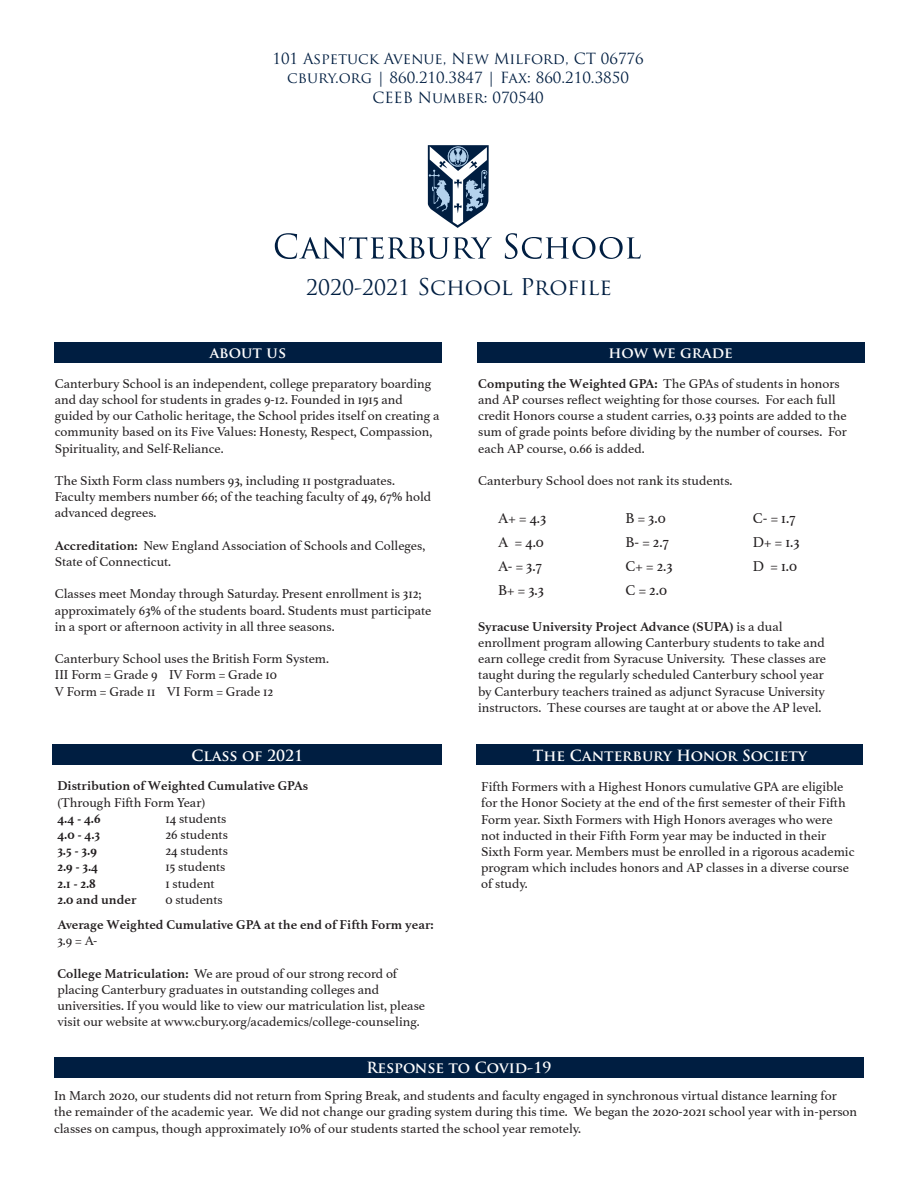
<style>
.page{position:relative;width:918px;height:1188px;background:#fff}
.page>*{position:absolute;margin:0;border:0;box-sizing:border-box;transform-origin:0 0}
.t1{font:22.5px "Trajan Pro";color:#001e41}
.t2{font:15px "Trajan Pro";color:#001e41}
.t3{font:700 15px "Trajan Pro";color:#fff}
.t4{font:15px "Athelas";color:#231f20}
.t5{font:13.5px/16.2px "Athelas";color:#231f20}
.t6{font:700 13.5px/16.2px "Athelas";color:#231f20}
.s1{font-size:21px}
.s2{font-weight:700}
.s3{font-weight:400}
</style>
<div class="page">
<svg style="left:275px;top:145px;width:217px;height:114px"></svg>
<svg style="left:505px;top:233px;width:136px;height:26px"></svg>
<div style="left:54px;top:342px;width:388px;height:21px;background:#001e41"></div>
<div style="left:54px;top:1057px;width:810px;height:21px;background:#001e41"></div>
<div style="left:477px;top:342px;width:388px;height:21px;background:#001e41"></div>
<div style="left:53px;top:744px;width:389px;height:21px;background:#001e41"></div>
<div style="left:477px;top:744px;width:386px;height:21px;background:#001e41"></div>
<p class="t2" style="left:272px;top:49px;width:373px">101 Aspetuck Avenue, New Milford, CT 06776</p>
<p class="t2" style="left:287px;top:68px;width:343px">cbury.org | 860.210.3847 | Fax: 860.210.3850</p>
<p class="t2" style="left:372px;top:88px;width:173px">CEEB Number: 070540</p>
<p class="t3" style="left:210px;top:343px;width:78px">about us</p>
<p class="t1" style="left:306px;top:272px;width:307px"><span class="s1">2020-2021</span> School Profile</p>
<p class="t3" style="left:609px;top:343px;width:126px">how we grade</p>
<p class="t5" style="left:55px;top:375px;width:378px">Canterbury School is an independent, college preparatory boarding and day school for students in grades 9-12. Founded in 1915 and</p>
<p class="t5" style="left:55px;top:407px;width:386px">guided by our Catholic heritage, the School prides itself on creating a community based on its Five Values: Honesty, Respect, Compassion,<br>Spirituality, and Self-Reliance.</p>
<p class="t5" style="left:55px;top:472px;width:342px">The Sixth Form class numbers 93, including 11 postgraduates.</p>
<p class="t5" style="left:55px;top:488px;width:378px">Faculty members number 66; of the teaching faculty of 49, 67% hold advanced degrees.</p>
<p class="t5" style="left:55px;top:537px;width:372px"><span class="s2">Accreditation:</span> New England Association of Schools and Colleges,<br>State of Connecticut.</p>
<p class="t5" style="left:55px;top:585px;width:378px">Classes meet Monday through Saturday. Present enrollment is 312; approximately 63% of the students board. Students must participate in a sport or afternoon activity in all three seasons.</p>
<p class="t5" style="left:55px;top:650px;width:276px">Canterbury School uses the British Form System.</p>
<p class="t5" style="left:55px;top:666px;width:224px">III Form = Grade 9 IV Form = Grade 10<br>V Form = Grade 11 VI Form = Grade 12</p>
<p class="t5" style="left:478px;top:375px;width:370px"><span class="s2">Computing the Weighted GPA:</span> The GPAs of students in honors and AP courses reflect weighting for those courses. For each full credit Honors course a student carries, 0.33 points are added to the sum of grade points before dividing by the number of courses. For each AP course, 0.66 is added.</p>
<p class="t5" style="left:478px;top:472px;width:256px">Canterbury School does not rank its students.</p>
<p class="t4" style="left:498px;top:506px;width:50px">A+ = 4.3</p>
<p class="t4" style="left:498px;top:530px;width:47px">A = 4.0</p>
<p class="t4" style="left:498px;top:554px;width:45px">A- = 3.7</p>
<p class="t4" style="left:498px;top:578px;width:47px">B+ = 3.3</p>
<p class="t4" style="left:626px;top:506px;width:42px">B = 3.0</p>
<p class="t4" style="left:626px;top:530px;width:45px">B- = 2.7</p>
<p class="t4" style="left:626px;top:554px;width:49px">C+ = 2.3</p>
<p class="t4" style="left:626px;top:578px;width:43px">C = 2.0</p>
<p class="t4" style="left:753px;top:506px;width:44px">C- = 1.7</p>
<p class="t4" style="left:753px;top:530px;width:48px">D+ = 1.3</p>
<p class="t4" style="left:753px;top:554px;width:46px">D = 1.0</p>
<p class="t5" style="left:478px;top:618px;width:349px"><span class="s2">Syracuse University Project Advance (SUPA)</span> is a dual enrollment program allowing Canterbury students to take and earn college credit from Syracuse University. These classes are taught during the regularly scheduled Canterbury school year by Canterbury teachers trained as adjunct Syracuse University instructors. These courses are taught at or above the AP level.</p>
<p class="t3" style="left:191px;top:746px;width:113px">Class of 2021</p>
<p class="t3" style="left:533px;top:746px;width:275px">The Canterbury Honor Society</p>
<p class="t5" style="left:481px;top:778px;width:375px">Fifth Formers with a Highest Honors cumulative GPA are eligible for the Honor Society at the end of the first semester of their Fifth Form year. Sixth Formers with High Honors averages who were not inducted in their Fifth Form year may be inducted in their Sixth Form year. Members must be enrolled in a rigorous academic program which includes honors and AP classes in a diverse course of study.</p>
<p class="t6" style="left:57px;top:778px;width:252px">Distribution of Weighted Cumulative GPAs <span class="s3">(Through Fifth Form Year)</span></p>
<p class="t6" style="left:57px;top:810px;width:45px">4.4 - 4.6</p>
<p class="t5" style="left:165px;top:810px;width:63px">14 students</p>
<p class="t6" style="left:57px;top:826px;width:44px">4.0 - 4.3</p>
<p class="t5" style="left:165px;top:826px;width:64px">26 students</p>
<p class="t6" style="left:57px;top:842px;width:41px">3.5 - 3.9</p>
<p class="t5" style="left:165px;top:842px;width:64px">24 students</p>
<p class="t6" style="left:57px;top:859px;width:42px">2.9 - 3.4</p>
<p class="t5" style="left:165px;top:859px;width:62px">15 students</p>
<p class="t6" style="left:57px;top:875px;width:40px">2.1 - 2.8</p>
<p class="t5" style="left:165px;top:875px;width:51px">1 student</p>
<p class="t6" style="left:57px;top:891px;width:81px">2.0 and under</p>
<p class="t5" style="left:165px;top:891px;width:59px">0 students</p>
<p class="t6" style="left:57px;top:916px;width:378px">Average Weighted Cumulative GPA at the end of Fifth Form year:</p>
<p class="t5" style="left:57px;top:932px;width:42px">3.9 = A-</p>
<p class="t5" style="left:57px;top:965px;width:341px"><span class="s2">College Matriculation:</span> We are proud of our strong record of</p>
<p class="t5" style="left:57px;top:981px;width:323px">placing Canterbury graduates in outstanding colleges and</p>
<p class="t5" style="left:57px;top:997px;width:369px">universities. If you would like to view our matriculation list, please visit our website at www.cbury.org/academics/college-counseling.</p>
<p class="t3" style="left:366px;top:1058px;width:187px">Response to Covid-19</p>
<p class="t5" style="left:54px;top:1087px;width:805px">In March 2020, our students did not return from Spring Break, and students and faculty engaged in synchronous virtual distance learning for the remainder of the academic year. We did not change our grading system during this time. We began the 2020-2021 school year with in-person classes on campus, though approximately 10% of our students started the school year remotely.</p>
</div>
